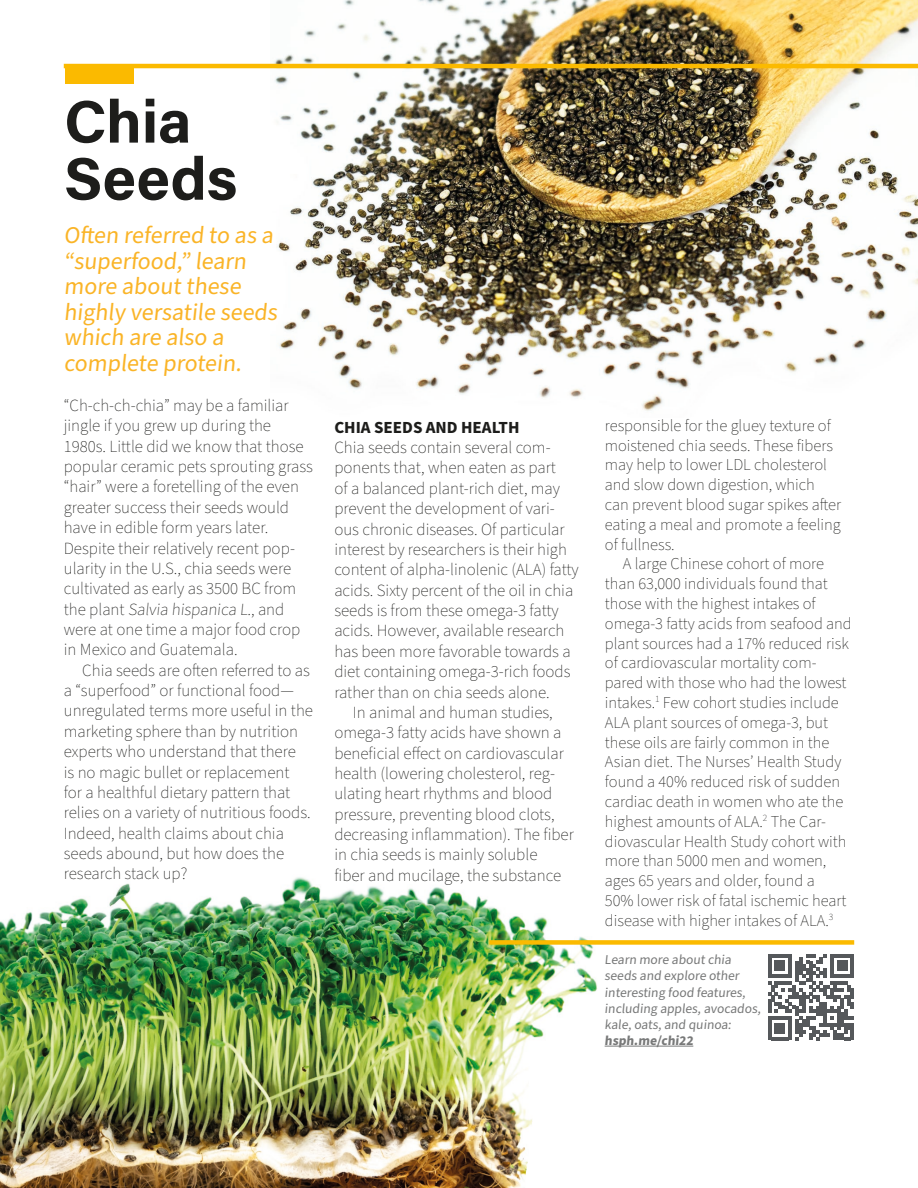
<style>
.page{position:relative;width:918px;height:1188px;background:#fff}
.page>*{position:absolute;margin:0;border:0;box-sizing:border-box;transform-origin:0 0}
.Titles{font:700 60.15px/57.2px "Acumin Pro";color:#1d1d1b}
.Pull_Quote_-_Yellow{font:24px/25.5px "Source Sans Pro";color:#fab427}
.Images_Description{font:200 16.95px/20.4px "Source Sans Pro";color:#1d1d1b}
.Images_Description-2{font:700 16.95px "Source Sans Pro";color:#1d1d1b}
.Images_Description-3{font:200 16.5px/19.8px "Source Sans Pro";color:#1d1d1b}
.Body_Text{font:13.5px/16.2px "Source Sans Pro";color:#777878}
.s1{font-weight:700;color:#787979}
</style>
<div class="page">
<div style="left:65px;top:65px;width:68px;height:19px;background:#fbba00"></div>
<img style="left:271px;top:0;width:647px;height:411px">
<img style="left:0;top:877px;width:605px;height:311px">
<svg style="left:768px;top:954px;width:86px;height:86px"></svg>
<hr style="left:605px;top:1046px;width:88px;height:1px;background:#787979">
<div style="left:489px;top:940px;width:365px;height:5px;background:#fbba00"></div>
<hr style="left:64px;top:64px;width:854px;height:4px;background:#fbba00">
<h2 class="Titles" style="left:64px;top:90px;width:175px">Chia<br>Seeds</h2>
<h3 class="Pull_Quote_-_Yellow" style="left:64px;top:223px;width:219px">Often referred to as a “superfood,” learn more about these highly versatile seeds which are also a</h3>
<h3 class="Pull_Quote_-_Yellow" style="left:64px;top:351px;width:183px">complete protein.</h3>
<p class="Images_Description" style="left:64px;top:396px;width:251px">“Ch-ch-ch-chia” may be a familiar jingle if you grew up during the 1980s. Little did we know that those popular ceramic pets sprouting grass “hair” were a foretelling of the even greater success their seeds would have in edible form years later.<br>Despite their relatively recent pop&shy;ularity in the U.S., chia seeds were cultivated as early as 3500 BC from the plant Salvia hispanica L., and were at one time a major food crop in Mexico and Guatemala.</p>
<p class="Images_Description" style="left:64px;top:660px;width:251px;text-indent:19px">Chia seeds are often referred to as a “superfood” or functional food— unregulated terms more useful in the marketing sphere than by nutrition experts who understand that there<br>is no magic bullet or replacement<br>for a healthful dietary pattern that relies on a variety of nutritious foods.<br>Indeed, health claims about chia seeds abound, but how does the research stack up?</p>
<p class="Images_Description-2" style="left:334px;top:416px;width:187px">CHIA SEEDS AND HEALTH</p>
<p class="Images_Description" style="left:334px;top:438px;width:246px">Chia seeds contain several com&shy;ponents that, when eaten as part<br>of a balanced plant-rich diet, may prevent the development of vari&shy;ous chronic diseases. Of particular interest by researchers is their high content of alpha-linolenic (ALA) fatty acids. Sixty percent of the oil in chia seeds is from these omega-3 fatty acids. However, available research has been more favorable towards a diet containing omega-3-rich foods rather than on chia seeds alone.</p>
<p class="Images_Description" style="left:334px;top:703px;width:241px;text-indent:19px">In animal and human studies, omega-3 fatty acids have shown a beneficial effect on cardiovascular health (lowering cholesterol, reg&shy;ulating heart rhythms and blood pressure, preventing blood clots, decreasing inflammation). The fiber in chia seeds is mainly soluble<br>fiber and mucilage, the substance</p>
<p class="Images_Description-3" style="left:605px;top:416px;width:238px">responsible for the gluey texture of moistened chia seeds. These fibers may help to lower LDL cholesterol and slow down digestion, which can prevent blood sugar spikes after eating a meal and promote a feeling of fullness.</p>
<p class="Images_Description-3" style="left:605px;top:555px;width:248px;text-indent:18px">A large Chinese cohort of more than 63,000 individuals found that those with the highest intakes of omega-3 fatty acids from seafood and plant sources had a 17% reduced risk of cardiovascular mortality com&shy;pared with those who had the lowest intakes.<sup>1</sup> Few cohort studies include ALA plant sources of omega-3, but these oils are fairly common in the Asian diet. The Nurses’ Health Study found a 40% reduced risk of sudden cardiac death in women who ate the highest amounts of ALA.<sup>2</sup> The Car&shy;diovascular Health Study cohort with more than 5000 men and women, ages 65 years and older, found a<br>50% lower risk of fatal ischemic heart disease with higher intakes of ALA.<sup>3</sup></p>
<p class="Body_Text" style="left:605px;top:952px;width:160px">Learn more about chia seeds and explore other interesting food features, including apples,avocados, kale,oats,and quinoa: <span class="s1">hsph.me/chi22</span></p>
</div>
